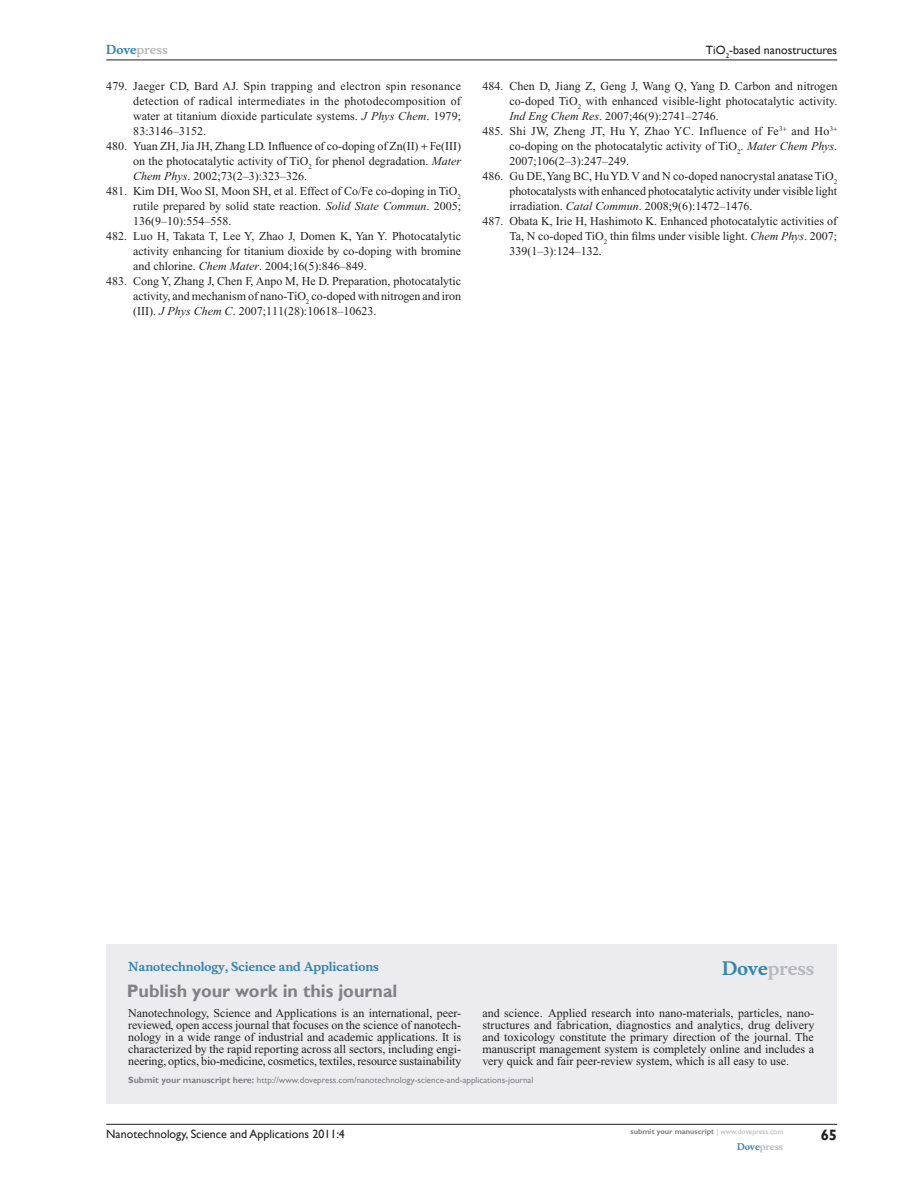
<style>
.page{position:relative;width:918px;height:1188px;background:#fff}
.page>*{position:absolute;margin:0;border:0;box-sizing:border-box;transform-origin:0 0}
.t1{font:700 18px "Gill Sans";color:#808285}
.t2{font:700 18px "Musee";color:#b8b9bc}
.t3{font:700 15px "Gill Sans";color:#231f20}
.t4{font:12px/12px "Times New Roman";color:#231f20;text-align:justify}
.t5{font:12px "Gill Sans";color:#231f20}
.t6{font:12px "Times New Roman";letter-spacing:.02em;color:#231f20}
.t7{font:12px "Times New Roman";letter-spacing:.025em;color:#231f20}
.t8{font:700 12px "Musee";color:#3485ae}
.t9{font:700 12px "Musee";color:#b8b9bc}
.t10{font:9px "Gill Sans";color:#808285}
.t11{font:700 9px "Musee";color:#b8b9bc}
.t12{font:700 7.5px "Gill Sans";color:#808285}
.s1{color:#3485ae}
.s2{font-style:italic}
.s3{font-weight:700}
.s4{font-weight:400;color:#b8b9bc}
</style>
<div class="page">
<div style="left:106px;top:944px;width:731px;height:159px;background:#ececee"></div>
<hr style="left:106px;top:1124px;width:731px;height:1px;background:#231f20">
<hr style="left:106px;top:60px;width:731px;height:1px;background:#231f20">
<p class="t9" style="left:106px;top:43px;width:63px"><span class="s1">Dove</span>press</p>
<p class="t6" style="left:106px;top:80px;width:356px">479. Jaeger CD, Bard AJ. Spin trapping and electron spin resonance</p>
<p class="t4" style="left:133px;top:95px;width:329px">detection of radical intermediates in the photodecomposition of</p>
<p class="t4" style="left:133px;top:110px;width:329px">water at titanium dioxide particulate systems. <span class="s2">J Phys Chem</span>. 1979;</p>
<p class="t4" style="left:133px;top:125px;width:75px">83:3146–3152.</p>
<p class="t4" style="left:106px;top:140px;width:356px">480. Yuan ZH, Jia JH, Zhang LD. Influence of co-doping of Zn(II) Fe(III)</p>
<p class="t4" style="left:133px;top:155px;width:329px">on the photocatalytic activity of TiO<sub>2</sub> for phenol degradation. <span class="s2">Mater</span></p>
<p class="t4" style="left:133px;top:170px;width:175px"><span class="s2">Chem Phys</span>. 2002;73(2–3):323–326.</p>
<p class="t4" style="left:106px;top:185px;width:356px">481. Kim DH, Woo SI, Moon SH, et al. Effect of Co/Fe co-doping in TiO<sub>2</sub></p>
<p class="t4" style="left:133px;top:200px;width:329px">rutile prepared by solid state reaction. <span class="s2">Solid State Commun</span>. 2005;</p>
<p class="t4" style="left:133px;top:215px;width:100px">136(9–10):554–558.</p>
<p class="t4" style="left:106px;top:230px;width:356px">482. Luo H, Takata T, Lee Y, Zhao J, Domen K, Yan Y. Photocatalytic</p>
<p class="t4" style="left:133px;top:245px;width:329px">activity enhancing for titanium dioxide by co-doping with bromine</p>
<p class="t4" style="left:133px;top:260px;width:235px">and chlorine. <span class="s2">Chem Mater</span>. 2004;16(5):846–849.</p>
<p class="t4" style="left:106px;top:275px;width:356px">483. Cong Y, Zhang J, Chen F, Anpo M, He D. Preparation, photocatalytic</p>
<p class="t4" style="left:133px;top:290px;width:329px">activity, and mechanism of nano-TiO<sub>2</sub> co-doped with nitrogen and iron</p>
<p class="t4" style="left:133px;top:305px;width:245px">(III). <span class="s2">J Phys Chem C</span>. 2007;111(28):10618–10623.</p>
<p class="t5" style="left:706px;top:43px;width:133px">TiO<sub>2</sub>-based nanostructures</p>
<p class="t4" style="left:482px;top:80px;width:356px">484. Chen D, Jiang Z, Geng J, Wang Q, Yang D. Carbon and nitrogen</p>
<p class="t4" style="left:509px;top:95px;width:329px">co-doped TiO<sub>2</sub> with enhanced visible-light photocatalytic activity.</p>
<p class="t4" style="left:509px;top:110px;width:211px"><span class="s2">Ind Eng Chem Res</span>. 2007;46(9):2741–2746.</p>
<p class="t7" style="left:482px;top:124px;width:352px">485. Shi JW, Zheng JT, Hu Y, Zhao YC. Influence of Fe<sup>3</sup> and Ho<sup>3</sup></p>
<p class="t4" style="left:509px;top:140px;width:329px">co-doping on the photocatalytic activity of TiO<sub>2</sub>. <span class="s2">Mater Chem Phys</span>.</p>
<p class="t4" style="left:509px;top:155px;width:121px">2007;106(2–3):247–249.</p>
<p class="t4" style="left:482px;top:170px;width:356px">486. Gu DE, Yang BC, Hu YD. V and N co-doped nanocrystal anatase TiO<sub>2</sub></p>
<p class="t4" style="left:509px;top:185px;width:329px">photocatalysts with enhanced photocatalytic activity under visible light</p>
<p class="t4" style="left:509px;top:200px;width:245px">irradiation. <span class="s2">Catal Commun</span>. 2008;9(6):1472–1476.</p>
<p class="t4" style="left:482px;top:215px;width:356px">487. Obata K, Irie H, Hashimoto K. Enhanced photocatalytic activities of</p>
<p class="t4" style="left:509px;top:230px;width:329px">Ta, N co-doped TiO<sub>2</sub> thin films under visible light. <span class="s2">Chem Phys</span>. 2007;</p>
<p class="t4" style="left:509px;top:245px;width:94px">339(1–3):124–132.</p>
<p class="t8" style="left:128px;top:959px;width:252px">Nanotechnology, Science and Applications</p>
<h1 class="t1" style="left:127px;top:980px;width:272px">Publish your work in this journal</h1>
<h1 class="t2" style="left:722px;top:958px;width:94px"><span class="s1">Dove</span>press</h1>
<p class="t4" style="left:128px;top:1007px;width:335px">Nanotechnology, Science and Applications is an international, peer&shy;reviewed, open access journal that focuses on the science of nanotech&shy;nology in a wide range of industrial and academic applications. It is characterized by the rapid reporting across all sectors, including engi&shy;neering, optics, bio-medicine, cosmetics, textiles, resource sustainability</p>
<p class="t4" style="left:482px;top:1007px;width:334px">and science. Applied research into nano-materials, particles, nano&shy;structures and fabrication, diagnostics and analytics, drug delivery and toxicology constitute the primary direction of the journal. The manuscript management system is completely online and includes a very quick and fair peer-review system, which is all easy to use.</p>
<p class="t10" style="left:128px;top:1075px;width:407px"><span class="s3">Submit your manuscript here:</span> http://www.dovepress.com/nanotechnology-science-and-applications-journal</p>
<p class="t5" style="left:106px;top:1127px;width:240px">Nanotechnology, Science and Applications 2011:4</p>
<p class="t12" style="left:631px;top:1127px;width:154px">submit your manuscript <span class="s4">| www.dovepress.com</span></p>
<p class="t11" style="left:737px;top:1141px;width:48px"><span class="s1">Dove</span>press</p>
<p class="t3" style="left:821px;top:1126px;width:18px">65</p>
</div>
